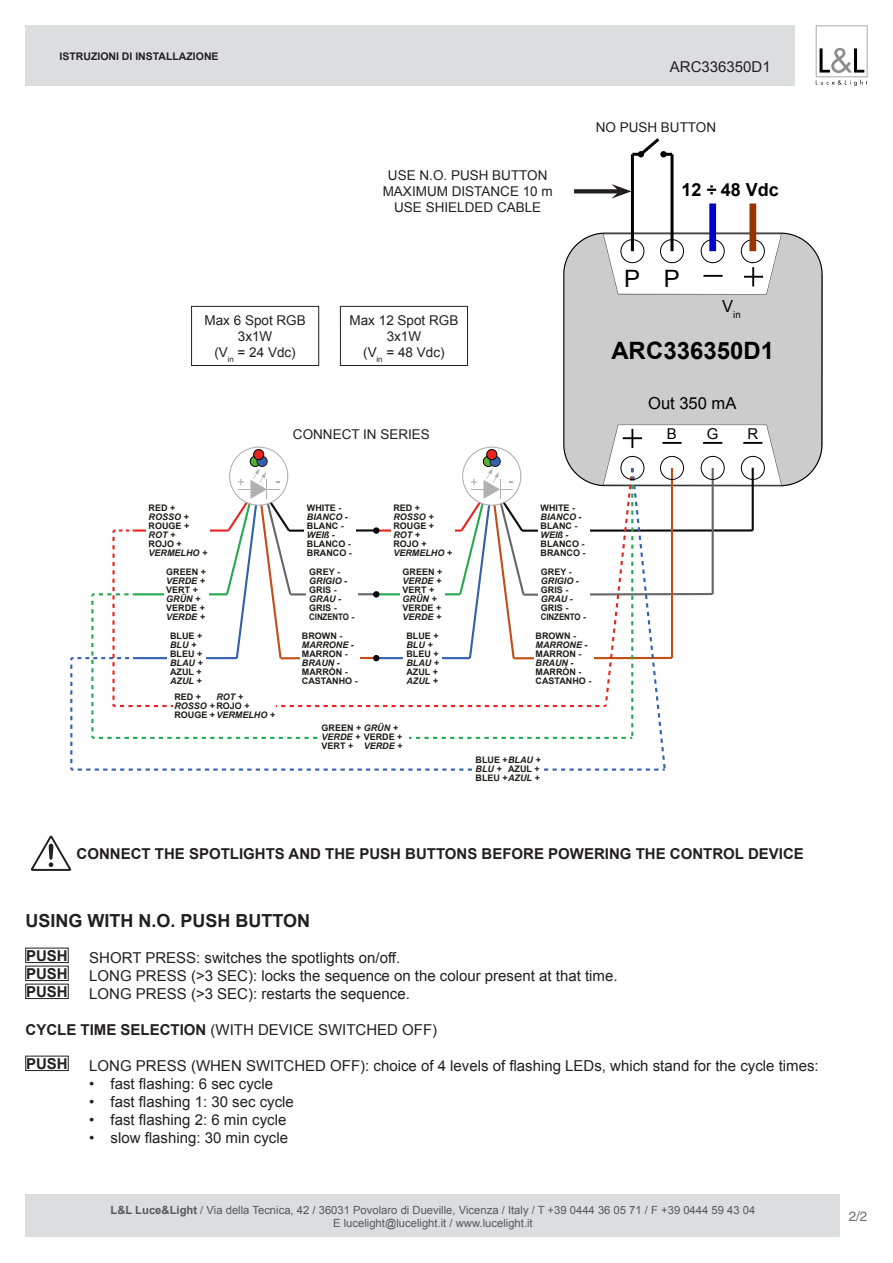
<style>
.page{position:relative;width:893px;height:1263px;background:#fff}
.page>*{position:absolute;margin:0;border:0;box-sizing:border-box;transform-origin:0 0}
.t1{font:700 24px "Arial";color:#000}
.t2{font:24px "Arial";color:#000}
.t3{font:700 18px "Arial";color:#231f20}
.t4{font:700 18px "Arial";letter-spacing:.005em;color:#000}
.t5{font:16.5px "Arial";color:#000}
.t6{font:15px "Arial";color:#231f20}
.t7{font:700 15px "Arial";color:#231f20}
.t8{font:15px "Arial";color:#000}
.t9{font:13.5px "Arial";color:#231f20}
.t10{font:13.5px "Helvetica LT Std";color:#6c6d70}
.t11{font:11.25px "Arial";color:#57585a}
.t12{font:700 10.5px "Arial";color:#231f20}
.t13{font:9.6px "Arial";color:#000}
.t14{font:700 9px/9px "Arial";color:#1d1d1b}
.t15{font:italic 700 9px/9px "Arial";color:#1d1d1b}
.s1{font-style:italic}
.s2{font-style:normal}
.s3{font-weight:700}
</style>
<div class="page">
<div style="left:26px;top:26px;width:769px;height:60px;background:#dcdddf"></div>
<svg style="left:816px;top:26px;width:51px;height:60px"></svg>
<div style="left:26px;top:1194px;width:814px;height:43px;background:#dcdddf"></div>
<svg style="left:563px;top:233px;width:260px;height:253px;background:#c6c6c6"></svg>
<svg style="left:603px;top:234px;width:179px;height:60px"></svg>
<svg style="left:70px;top:425px;width:712px;height:346px"></svg>
<div style="left:741px;top:456px;width:24px;height:24px;border:1px solid #000;border-radius:50%"></div>
<div style="left:701px;top:456px;width:23px;height:24px;border:1px solid #000;border-radius:50%"></div>
<div style="left:660px;top:456px;width:24px;height:24px;border:1px solid #000;border-radius:50%"></div>
<div style="left:621px;top:456px;width:23px;height:24px;border:1px solid #000;border-radius:50%"></div>
<div style="left:741px;top:239px;width:24px;height:24px;border:1px solid #000;border-radius:50%"></div>
<div style="left:701px;top:239px;width:23px;height:24px;border:1px solid #000;border-radius:50%"></div>
<div style="left:660px;top:239px;width:24px;height:24px;border:1px solid #000;border-radius:50%"></div>
<div style="left:621px;top:239px;width:23px;height:24px;border:1px solid #000;border-radius:50%"></div>
<div style="left:749px;top:204px;width:7px;height:47px;background:#930"></div>
<div style="left:709px;top:204px;width:7px;height:47px;background:#00c"></div>
<hr style="left:670px;top:154px;width:3px;height:97px;background:#000">
<hr style="left:631px;top:154px;width:3px;height:97px;background:#000">
<svg style="left:632px;top:138px;width:40px;height:20px"></svg>
<svg style="left:31px;top:836px;width:40px;height:35px"></svg>
<div style="left:26px;top:948px;width:42px;height:15px;border:1px solid #231f20"></div>
<div style="left:26px;top:966px;width:42px;height:15px;border:1px solid #231f20"></div>
<div style="left:26px;top:984px;width:42px;height:15px;border:1px solid #231f20"></div>
<div style="left:26px;top:1056px;width:42px;height:15px;border:1px solid #231f20"></div>
<div style="left:191px;top:306px;width:128px;height:60px;border:1px solid #231f20"></div>
<div style="left:340px;top:306px;width:128px;height:60px;border:1px solid #231f20"></div>
<svg style="left:574px;top:189px;width:37px;height:4px"></svg>
<svg style="left:611px;top:184px;width:20px;height:15px"></svg>
<p class="t12" style="left:60px;top:49px;width:161px">ISTRUZIONI DI INSTALLAZIONE</p>
<p class="t9" style="left:204px;top:311px;width:103px">Max 6 Spot RGB</p>
<p class="t9" style="left:238px;top:327px;width:36px">3x1W</p>
<p class="t9" style="left:214px;top:343px;width:83px">(V<sub>in</sub> = 24 Vdc)</p>
<p class="t9" style="left:388px;top:166px;width:161px">USE N.O. PUSH BUTTON</p>
<p class="t9" style="left:383px;top:183px;width:172px">MAXIMUM DISTANCE 10 m</p>
<p class="t9" style="left:394px;top:199px;width:149px">USE SHIELDED CABLE</p>
<p class="t9" style="left:350px;top:311px;width:110px">Max 12 Spot RGB</p>
<p class="t9" style="left:387px;top:327px;width:36px">3x1W</p>
<p class="t9" style="left:363px;top:343px;width:83px">(V<sub>in</sub> = 48 Vdc)</p>
<p class="t9" style="left:293px;top:425px;width:139px">CONNECT IN SERIES</p>
<p class="t6" style="left:670px;top:56px;width:102px">ARC336350D1</p>
<p class="t9" style="left:596px;top:119px;width:122px">NO PUSH BUTTON</p>
<p class="t4" style="left:681px;top:178px;width:99px">12 ÷ 48 Vdc</p>
<p class="t2" style="left:624px;top:263px;width:57px">P P</p>
<p class="t13" style="left:722px;top:308px;width:20px"><sup>V</sup>in</p>
<p class="t1" style="left:612px;top:335px;width:164px">ARC336350D1</p>
<p class="t5" style="left:648px;top:393px;width:90px">Out 350 mA</p>
<p class="t8" style="left:667px;top:424px;width:11px">B</p>
<p class="t8" style="left:707px;top:424px;width:13px">G</p>
<p class="t8" style="left:747px;top:424px;width:12px">R</p>
<p class="t14" style="left:307px;top:503px;width:46px">WHITE -<br><span class="s1">BIANCO -<br></span>BLANC -<br><span class="s1">WEIß -<br></span>BLANCO -<br>BRANCO -</p>
<p class="t14" style="left:541px;top:503px;width:46px">WHITE -<br><span class="s1">BIANCO -<br></span>BLANC -<br><span class="s1">WEIß -<br></span>BLANCO -<br>BRANCO -</p>
<p class="t14" style="left:309px;top:567px;width:47px">GREY -<br><span class="s1">GRIGIO -<br></span>GRIS -<br><span class="s1">GRAU -<br></span>GRIS -<br>CINZENTO -</p>
<p class="t14" style="left:541px;top:567px;width:47px">GREY -<br><span class="s1">GRIGIO -<br></span>GRIS -<br><span class="s1">GRAU -<br></span>GRIS -<br>CINZENTO -</p>
<p class="t15" style="left:149px;top:503px;width:60px"><span class="s2">RED +<br></span>ROSSO +<br><span class="s2">ROUGE +<br></span>ROT +<br><span class="s2">ROJO +<br></span>VERMELHO +</p>
<p class="t15" style="left:393px;top:503px;width:60px"><span class="s2">RED +<br></span>ROSSO +<br><span class="s2">ROUGE +<br></span>ROT +<br><span class="s2">ROJO +<br></span>VERMELHO +</p>
<p class="t14" style="left:166px;top:567px;width:41px">GREEN +<br><span class="s1">VERDE +<br></span>VERT +<br><span class="s1">GRÜN +<br></span>VERDE +<br><span class="s1">VERDE +</span></p>
<p class="t14" style="left:403px;top:567px;width:41px">GREEN +<br><span class="s1">VERDE +<br></span>VERT +<br><span class="s1">GRÜN +<br></span>VERDE +<br><span class="s1">VERDE +</span></p>
<p class="t14" style="left:302px;top:631px;width:57px">BROWN -<br><span class="s1">MARRONE -<br></span>MARRON -<br><span class="s1">BRAUN -<br></span>MARRÓN -<br>CASTANHO -</p>
<p class="t14" style="left:536px;top:631px;width:57px">BROWN -<br><span class="s1">MARRONE -<br></span>MARRON -<br><span class="s1">BRAUN -<br></span>MARRÓN -<br>CASTANHO -</p>
<p class="t14" style="left:170px;top:631px;width:34px">BLUE +<br><span class="s1">BLU +<br></span>BLEU +<br><span class="s1">BLAU +<br></span>AZUL +<br><span class="s1">AZUL +</span></p>
<p class="t14" style="left:406px;top:631px;width:34px">BLUE +<br><span class="s1">BLU +<br></span>BLEU +<br><span class="s1">BLAU +<br></span>AZUL +<br><span class="s1">AZUL +</span></p>
<p class="t15" style="left:216px;top:692px;width:28px">ROT +</p>
<p class="t14" style="left:174px;top:692px;width:102px">RED +<br><span class="s1">ROSSO +</span> ROJO +<br>ROUGE +<span class="s1">VERMELHO +</span></p>
<p class="t14" style="left:322px;top:724px;width:82px">GREEN + <span class="s1">GRÜN +<br>VERDE +</span> VERDE +<br>VERT +</p>
<p class="t15" style="left:364px;top:742px;width:40px">VERDE +</p>
<p class="t15" style="left:475px;top:756px;width:67px"><span class="s2">BLUE +</span>BLAU +<br>BLU +<br><span class="s2">BLEU +</span>AZUL +</p>
<p class="t14" style="left:508px;top:765px;width:33px">AZUL +</p>
<p class="t7" style="left:77px;top:843px;width:729px">CONNECT THE SPOTLIGHTS AND THE PUSH BUTTONS BEFORE POWERING THE CONTROL DEVICE</p>
<p class="t3" style="left:26px;top:908px;width:286px">USING WITH N.O. PUSH BUTTON</p>
<p class="t7" style="left:26px;top:945px;width:43px">PUSH</p>
<p class="t6" style="left:89px;top:948px;width:312px">SHORT PRESS: switches the spotlights on/off.</p>
<p class="t7" style="left:26px;top:963px;width:43px">PUSH</p>
<p class="t6" style="left:89px;top:966px;width:530px">LONG PRESS (&gt;3 SEC): locks the sequence on the colour present at that time.</p>
<p class="t7" style="left:26px;top:981px;width:43px">PUSH</p>
<p class="t6" style="left:89px;top:984px;width:322px">LONG PRESS (&gt;3 SEC): restarts the sequence.</p>
<p class="t6" style="left:26px;top:1020px;width:413px"><span class="s3">CYCLE TIME SELECTION</span> (WITH DEVICE SWITCHED OFF)</p>
<p class="t7" style="left:26px;top:1053px;width:43px">PUSH</p>
<p class="t6" style="left:89px;top:1056px;width:731px">LONG PRESS (WHEN SWITCHED OFF): choice of 4 levels of flashing LEDs, which stand for the cycle times:</p>
<p class="t6" style="left:89px;top:1074px;width:185px">• fast flashing: 6 sec cycle</p>
<p class="t6" style="left:89px;top:1092px;width:206px">• fast flashing 1: 30 sec cycle</p>
<p class="t6" style="left:89px;top:1110px;width:199px">• fast flashing 2: 6 min cycle</p>
<p class="t6" style="left:89px;top:1128px;width:200px">• slow flashing: 30 min cycle</p>
<p class="t11" style="left:111px;top:1203px;width:646px"><span class="s3">L&amp;L Luce&amp;Light</span> / Via della Tecnica, 42 / 36031 Povolaro di Dueville, Vicenza / Italy / T +39 0444 36 05 71 / F +39 0444 59 43 04</p>
<p class="t11" style="left:333px;top:1216px;width:201px">E lucelight@lucelight.it / www.lucelight.it</p>
<p class="t10" style="left:849px;top:1208px;width:20px">2/2</p>
</div>
